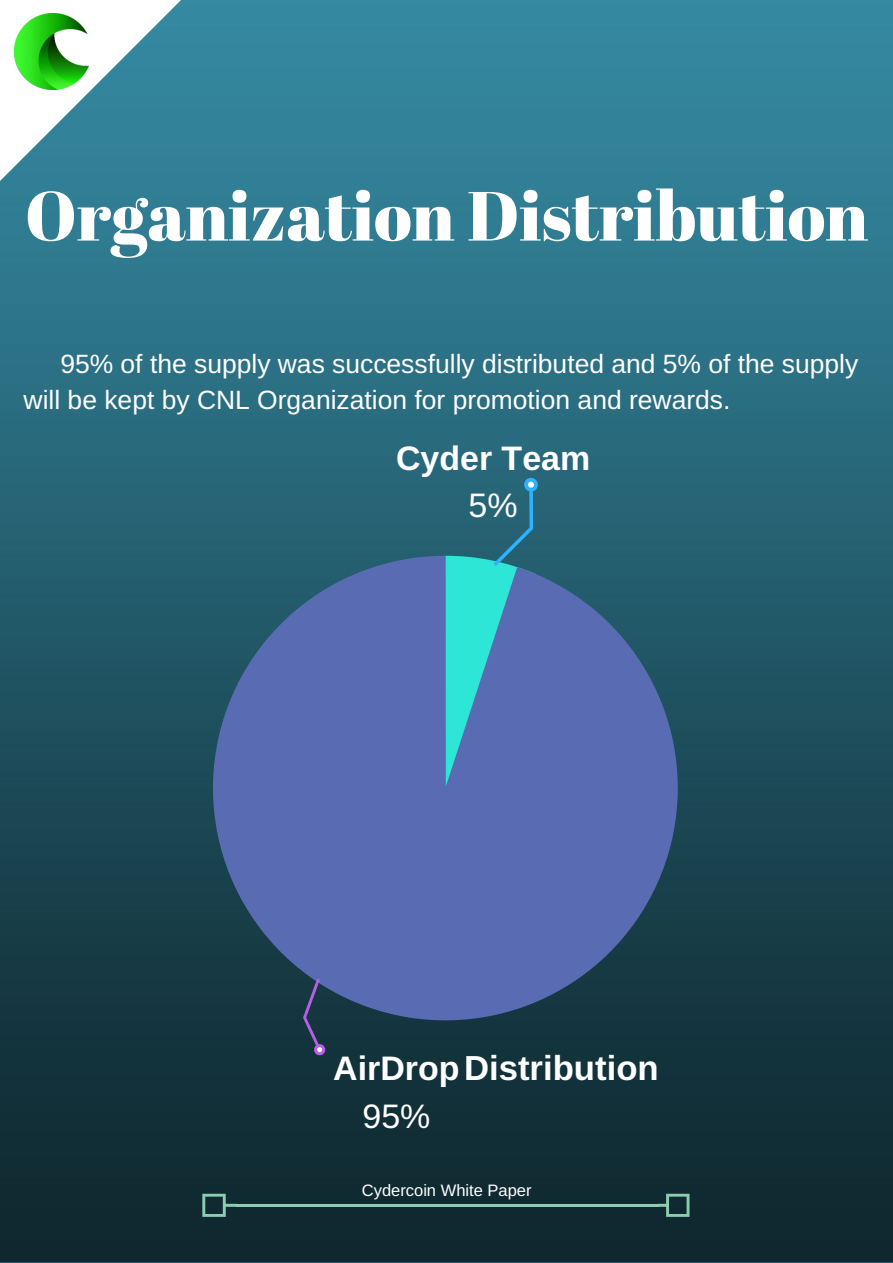
<style>
.page{position:relative;width:893px;height:1263px;background:#fff}
.page>*{position:absolute;margin:0;border:0;box-sizing:border-box;transform-origin:0 0}
.t1{font:69.45px "Abril Fatface";color:#fff}
.t2{font:700 34.65px "Arimo";color:#fff}
.t3{font:700 33.9px "Arimo";color:#fff}
.t4{font:33.9px "Arimo";color:#fff}
.t5{font:26.4px/36px "Arimo";color:#fff}
.t6{font:16.5px "Arimo";color:#fff}
.s1{font-size:33.9px}
</style>
<div class="page">
<img style="left:0;top:0;width:892px;height:1262px">
<svg style="left:0;top:0;width:182px;height:181px"></svg>
<img style="left:15px;top:13px;width:74px;height:77px">
<hr style="left:236px;top:1204px;width:422px;height:3px;background:#8ccdb0">
<svg style="left:657px;top:1194px;width:32px;height:23px"></svg>
<svg style="left:202px;top:1194px;width:35px;height:23px"></svg>
<svg style="left:212px;top:556px;width:466px;height:465px;background:#4a649d"></svg>
<svg style="left:293px;top:978px;width:41px;height:79px;background:#273d54"></svg>
<svg style="left:445px;top:475px;width:114px;height:313px;background:#3f86aa"></svg>
<h1 class="t1" style="left:25px;top:167px;width:844px">Organization Distribution</h1>
<p class="t5" style="left:24px;top:346px;width:836px;text-indent:37px">95% of the supply was successfully distributed and 5% of the supply will be kept by CNL Organization for promotion and rewards.</p>
<p class="t3" style="left:396px;top:439px;width:196px">Cyder Team</p>
<p class="t4" style="left:468px;top:486px;width:51px">5%</p>
<h2 class="t2" style="left:333px;top:1049px;width:327px"><span class="s1">AirDrop</span>Distribution</h2>
<p class="t4" style="left:362px;top:1097px;width:69px">95%</p>
<p class="t6" style="left:362px;top:1181px;width:171px">Cydercoin White Paper</p>
</div>
